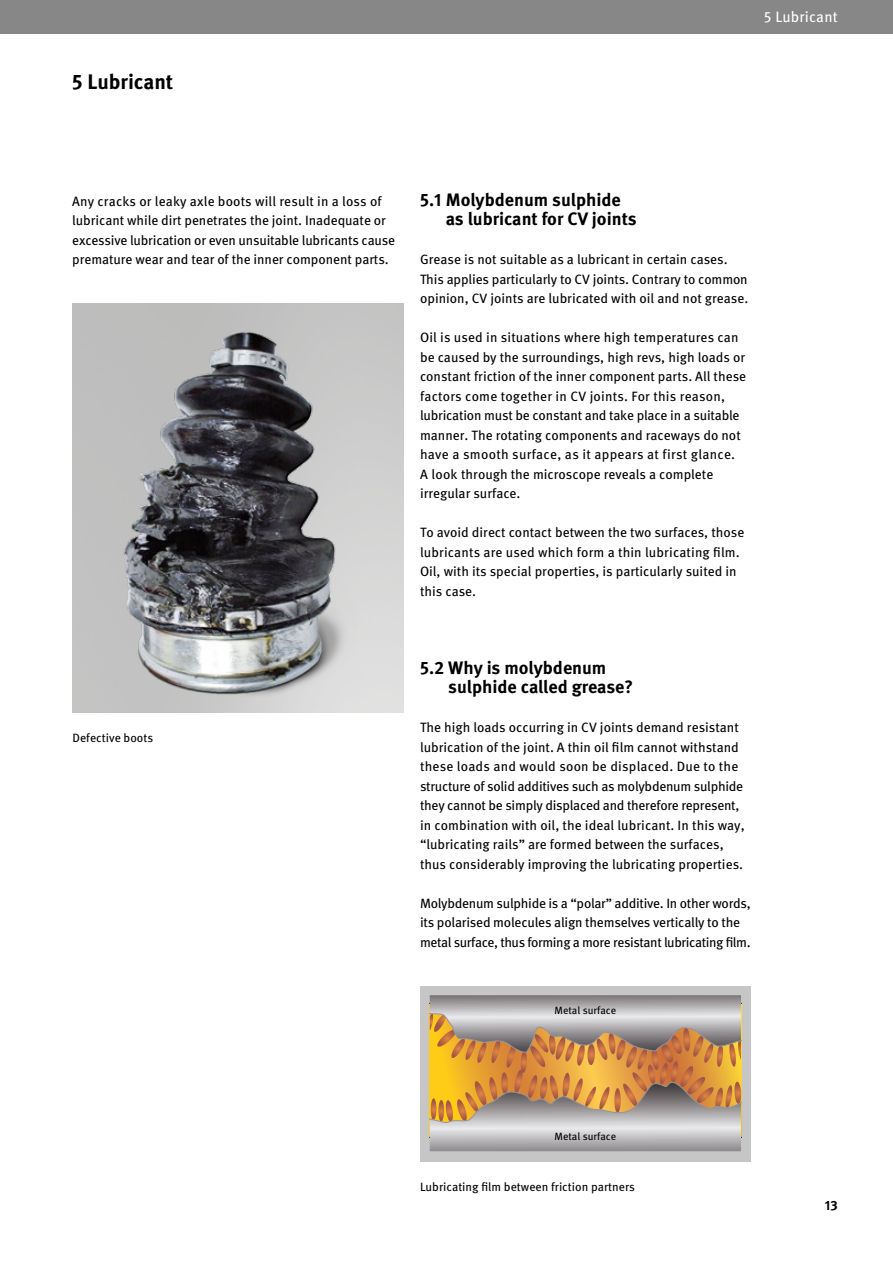
<style>
.page{position:relative;width:893px;height:1263px;background:#fff}
.page>*{position:absolute;margin:0;border:0;box-sizing:border-box;transform-origin:0 0}
.t1{font:700 21px "Meta OT";letter-spacing:-.01em;color:#000}
.t2{font:700 18px/19.5px "Meta OT";color:#000}
.t3{font:15px "Meta OT";letter-spacing:.01em;color:#fff}
.t4{font:13.5px/19.5px "Meta OT";color:#000}
.t5{font:13.5px/19.5px "Meta OT";letter-spacing:-.02em;color:#000}
.t6{font:700 13.5px "Meta OT";color:#000}
.t7{font:12px "Meta OT";color:#000}
.t8{font:10.5px "Meta OT";color:#000}
</style>
<div class="page">
<div style="left:0;top:0;width:893px;height:34px;background:#878787"></div>
<img style="left:116px;top:323px;width:257px;height:382px">
<div style="left:420px;top:986px;width:331px;height:175px;background:#c6c6c6"></div>
<svg style="left:430px;top:995px;width:311px;height:156px;background:#c1a380"></svg>
<h1 class="t1" style="left:72px;top:68px;width:102px">5 Lubricant</h1>
<p class="t3" style="left:764px;top:8px;width:75px">5 Lubricant</p>
<p class="t4" style="left:72px;top:192px;width:324px">Any cracks or leaky axle boots will result in a loss of lubricant while dirt penetrates the joint. Inadequate or excessive lubrication or even unsuitable lubricants cause premature wear and tear of the inner component parts.</p>
<h2 class="t2" style="left:446px;top:190px;width:192px;text-indent:-26px">5.1 Molybdenum sulphide as lubricant for CV joints</h2>
<p class="t4" style="left:420px;top:250px;width:330px">Grease is not suitable as a lubricant in certain cases.<br>This applies particularly to CV joints. Contrary to common opinion, CV joints are lubricated with oil and not grease.</p>
<p class="t4" style="left:420px;top:328px;width:328px">Oil is used in situations where high temperatures can be caused by the surroundings, high revs, high loads or constant friction of the inner component parts. All these factors come together in CV joints. For this reason, lubrication must be constant and take place in a suitable manner. The rotating components and raceways do not have a smooth surface, as it appears at first glance.<br>A look through the microscope reveals a complete irregular surface.</p>
<p class="t4" style="left:420px;top:523px;width:326px">To avoid direct contact between the two surfaces, those lubricants are used which form a thin lubricating film.<br>Oil, with its special properties, is particularly suited in this case.</p>
<p class="t7" style="left:73px;top:731px;width:82px">Defective boots</p>
<h2 class="t2" style="left:448px;top:658px;width:186px;text-indent:-28px">5.2 Why is molybdenum sulphide called grease?</h2>
<p class="t4" style="left:420px;top:718px;width:326px">The high loads occurring in CV joints demand resistant lubrication of the joint. A thin oil film cannot withstand these loads and would soon be displaced. Due to the structure of solid additives such as molybdenum sulphide they cannot be simply displaced and therefore represent, in combination with oil, the ideal lubricant. In this way, “lubricating rails” are formed between the surfaces, thus considerably improving the lubricating properties.</p>
<p class="t5" style="left:420px;top:893px;width:332px">Molybdenum sulphide is a “polar” additive. In other words, its polarised molecules align themselves vertically to the metal surface, thus forming a more resistant lubricating film.</p>
<p class="t8" style="left:554px;top:1004px;width:63px">Metal surface</p>
<p class="t8" style="left:554px;top:1130px;width:63px">Metal surface</p>
<p class="t7" style="left:420px;top:1179px;width:216px">Lubricating film between friction partners</p>
<p class="t6" style="left:825px;top:1197px;width:14px">13</p>
</div>
